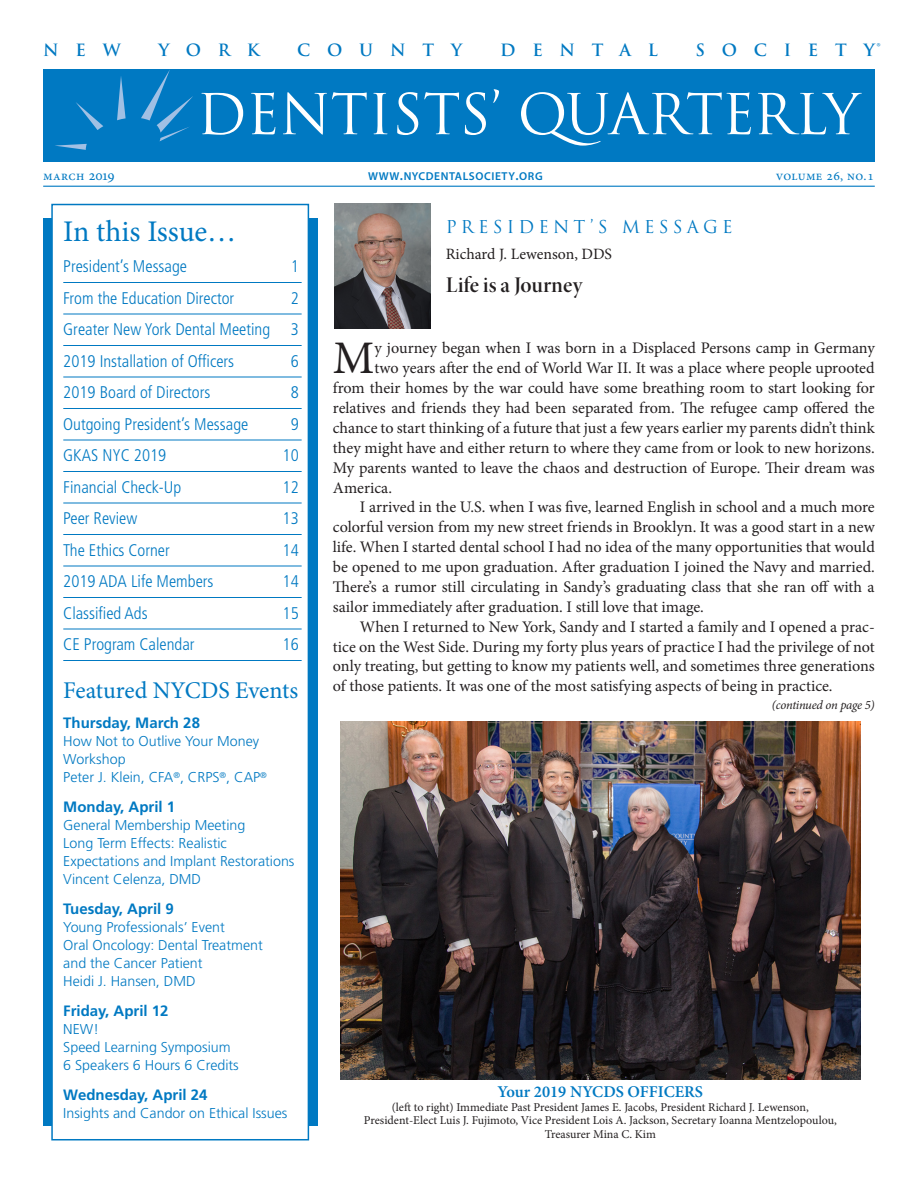
<style>
.page{position:relative;width:918px;height:1188px;background:#fff}
.page>*{position:absolute;margin:0;border:0;box-sizing:border-box;transform-origin:0 0}
.t1{font:54.75px "Trajan Pro";letter-spacing:-.01em;color:#fff}
.Body_Text{font:46.65px "Minion Pro";color:#231f20}
.t2{font:30px "Minion Pro";letter-spacing:-.01em;color:#0079c2}
.t3{font:24px "Minion Pro";letter-spacing:-.01em;color:#0079c2}
.Body_Head{font:22.5px "Minion Pro Semibold Disp";color:#231f20}
.t4{font:17.25px "Trajan Pro";letter-spacing:.245em;color:#0079c2}
.t5{font:300 condensed 16.8px "Frutiger LT Std";color:#0079c2}
.t6{font:700 16.5px "Trajan Pro";letter-spacing:1.015em;color:#0079c2}
.t7{font:600 16.5px "Minion Pro";color:#0079c2}
.Body_Text-2{font:16.2px/19.8px "Minion Pro";letter-spacing:-.005em;color:#231f20;text-align:justify}
.t8{font:15.75px "Minion Pro";letter-spacing:.005em;color:#231f20}
.Calendar_Date_Head{font:700 15px "Frutiger LT Std";color:#0079c2}
.Calendar_Body{font:300 14.25px/18px "Frutiger LT Std";color:#0079c2}
.t9{font:13.5px "Minion Pro";letter-spacing:.03em;color:#0079c2}
.Body_Text-3{font:italic 12.6px "Minion Pro";letter-spacing:-.025em;color:#231f20}
.t10{font:12px/13.5px "Minion Pro";letter-spacing:-.005em;color:#231f20;text-align:center}
.t11{font:11.55px "Myriad Pro Semibold SC850";letter-spacing:.05em;color:#0079c2}
.s1{font-weight:400;font-size:18px}
.s2{font-size:15px}
.s3{font-size:13.5px}
</style>
<div class="page">
<div style="left:43px;top:218px;width:274px;height:907px;background:#0079c2"></div>
<div style="left:52px;top:205px;width:256px;height:935px;background:#fff"></div>
<hr style="left:63px;top:282px;width:239px;height:1px;background:#0079c2">
<hr style="left:63px;top:314px;width:239px;height:1px;background:#0079c2">
<hr style="left:63px;top:345px;width:239px;height:1px;background:#0079c2">
<hr style="left:63px;top:377px;width:239px;height:1px;background:#0079c2">
<hr style="left:63px;top:408px;width:239px;height:1px;background:#0079c2">
<hr style="left:63px;top:440px;width:239px;height:1px;background:#0079c2">
<hr style="left:63px;top:471px;width:239px;height:1px;background:#0079c2">
<hr style="left:63px;top:503px;width:239px;height:1px;background:#0079c2">
<hr style="left:63px;top:534px;width:239px;height:1px;background:#0079c2">
<hr style="left:63px;top:566px;width:239px;height:1px;background:#0079c2">
<hr style="left:63px;top:597px;width:239px;height:1px;background:#0079c2">
<hr style="left:63px;top:629px;width:239px;height:1px;background:#0079c2">
<hr style="left:63px;top:660px;width:239px;height:1px;background:#0079c2">
<div style="left:51px;top:204px;width:258px;height:936px;border:2px solid #0079c2"></div>
<div style="left:43px;top:69px;width:832px;height:93px;background:#0079c2"></div>
<svg style="left:55px;top:144px;width:32px;height:6px"></svg>
<svg style="left:76px;top:102px;width:27px;height:28px"></svg>
<svg style="left:117px;top:76px;width:9px;height:44px"></svg>
<svg style="left:141px;top:70px;width:52px;height:71px"></svg>
<hr style="left:43px;top:186px;width:832px;height:1px;background:#0079c2">
<img style="left:335px;top:204px;width:96px;height:124px">
<img style="left:340px;top:721px;width:520px;height:359px">
<p class="t6" style="left:43px;top:39px;width:79px">NEW</p>
<p class="t6" style="left:158px;top:39px;width:103px">YORK</p>
<p class="t6" style="left:297px;top:39px;width:166px">COUNTY</p>
<p class="t6" style="left:500px;top:39px;width:159px">DENTAL</p>
<p class="t6" style="left:695px;top:39px;width:187px">SOCIETY<span class="s1">®</span></p>
<p class="t1" style="left:196px;top:79px;width:665px">DENTISTS’ QUARTERLY</p>
<p class="t9" style="left:43px;top:166px;width:73px">march <span class="s2">2019</span></p>
<p class="t11" style="left:368px;top:168px;width:176px">WWW<span class="s3">.</span>NYCDENTALSOCIETY<span class="s3">.</span>ORG</p>
<p class="t9" style="left:776px;top:166px;width:100px">volume 26, no.1</p>
<p class="t4" style="left:446px;top:215px;width:288px">PRESIDENT’S MESSAGE</p>
<p class="t8" style="left:446px;top:244px;width:168px">Richard J. Lewenson, DDS</p>
<p class="Body_Head" style="left:446px;top:271px;width:138px">Life is a Journey</p>
<p class="t2" style="left:63px;top:211px;width:174px">In this Issue…</p>
<p class="t5" style="left:63px;top:257px;width:125px">President’s Message</p>
<p class="t5" style="left:291px;top:257px;width:10px">1</p>
<p class="t5" style="left:63px;top:288px;width:172px">From the Education Director</p>
<p class="t5" style="left:291px;top:288px;width:10px">2</p>
<p class="t5" style="left:63px;top:320px;width:237px">Greater New York Dental Meeting 3</p>
<p class="t5" style="left:63px;top:351px;width:172px">2019 Installation of Officers</p>
<p class="t5" style="left:291px;top:351px;width:10px">6</p>
<p class="t5" style="left:63px;top:383px;width:149px">2019 Board of Directors</p>
<p class="t5" style="left:291px;top:383px;width:10px">8</p>
<p class="t5" style="left:63px;top:414px;width:187px">Outgoing President’s Message</p>
<p class="t5" style="left:291px;top:414px;width:10px">9</p>
<p class="t5" style="left:63px;top:446px;width:105px">GKAS NYC 2019</p>
<p class="t5" style="left:283px;top:446px;width:18px">10</p>
<p class="t5" style="left:63px;top:477px;width:120px">Financial Check-Up</p>
<p class="t5" style="left:283px;top:477px;width:18px">12</p>
<p class="t5" style="left:63px;top:509px;width:76px">Peer Review</p>
<p class="t5" style="left:283px;top:509px;width:18px">13</p>
<p class="t5" style="left:63px;top:540px;width:108px">The Ethics Corner</p>
<p class="t5" style="left:283px;top:540px;width:18px">14</p>
<p class="t5" style="left:63px;top:572px;width:152px">2019 ADA Life Members</p>
<p class="t5" style="left:283px;top:572px;width:18px">14</p>
<p class="t5" style="left:63px;top:603px;width:86px">Classified Ads</p>
<p class="t5" style="left:283px;top:603px;width:18px">15</p>
<p class="t5" style="left:63px;top:635px;width:133px">CE Program Calendar</p>
<p class="t5" style="left:283px;top:635px;width:18px">16</p>
<p class="t3" style="left:63px;top:675px;width:237px">Featured NYCDS Events</p>
<p class="Calendar_Date_Head" style="left:63px;top:714px;width:138px">Thursday, March 28</p>
<p class="Calendar_Body" style="left:63px;top:733px;width:197px">How Not to Outlive Your Money<br>Workshop</p>
<p class="Calendar_Body" style="left:63px;top:769px;width:205px">Peter J. Klein, CFA<sup>®</sup>, CRPS<sup>®</sup>, CAP<sup>®</sup></p>
<p class="Calendar_Date_Head" style="left:63px;top:798px;width:113px">Monday, April 1</p>
<p class="Calendar_Body" style="left:63px;top:817px;width:184px">General Membership Meeting</p>
<p class="Calendar_Body" style="left:63px;top:835px;width:165px">Long Term Effects: Realistic</p>
<p class="Calendar_Body" style="left:63px;top:853px;width:233px">Expectations and Implant Restorations</p>
<p class="Calendar_Body" style="left:63px;top:871px;width:139px">Vincent Celenza, DMD</p>
<p class="Calendar_Date_Head" style="left:63px;top:900px;width:112px">Tuesday, April 9</p>
<p class="Calendar_Body" style="left:63px;top:919px;width:163px">Young Professionals’ Event</p>
<p class="Calendar_Body" style="left:63px;top:937px;width:201px">Oral Oncology: Dental Treatment</p>
<p class="Calendar_Body" style="left:63px;top:955px;width:141px">and the Cancer Patient</p>
<p class="Calendar_Body" style="left:63px;top:973px;width:134px">Heidi J. Hansen, DMD</p>
<p class="Calendar_Date_Head" style="left:63px;top:1002px;width:107px">Friday, April 12</p>
<p class="Calendar_Body" style="left:63px;top:1021px;width:37px">NEW!</p>
<p class="Calendar_Body" style="left:63px;top:1039px;width:169px">Speed Learning Symposium</p>
<p class="Calendar_Body" style="left:63px;top:1057px;width:177px">6 Speakers 6 Hours 6 Credits</p>
<p class="Calendar_Date_Head" style="left:63px;top:1086px;width:146px">Wednesday, April 24</p>
<p class="Calendar_Body" style="left:63px;top:1105px;width:226px">Insights and Candor on Ethical Issues</p>
<p class="Body_Text" style="left:333px;top:327px;width:43px">M</p>
<p class="Body_Text-2" style="left:375px;top:338px;width:502px">y journey began when I was born in a Displaced Persons camp in Germany</p>
<p class="Body_Text-2" style="left:375px;top:358px;width:502px">two years after the end of World War II. It was a place where people uprooted</p>
<p class="Body_Text-2" style="left:333px;top:378px;width:543px">from their homes by the war could have some breathing room to start looking for</p>
<p class="Body_Text-2" style="left:333px;top:398px;width:543px">relatives and friends they had been separated from. The refugee camp offered the</p>
<p class="Body_Text-2" style="left:333px;top:418px;width:544px">chance to start thinking of a future that just a few years earlier my parents didn’t think</p>
<p class="Body_Text-2" style="left:333px;top:438px;width:543px">they might have and either return to where they came from or look to new horizons.</p>
<p class="Body_Text-2" style="left:333px;top:458px;width:543px">My parents wanted to leave the chaos and destruction of Europe. Their dream was</p>
<p class="Body_Text-2" style="left:333px;top:478px;width:61px">America.</p>
<p class="Body_Text-2" style="left:333px;top:497px;width:544px;text-indent:27px">I arrived in the U.S. when I was five, learned English in school and a much more colorful version from my new street friends in Brooklyn. It was a good start in a new life. When I started dental school I had no idea of the many opportunities that would be opened to me upon graduation. After graduation I joined the Navy and married.<br>There’s a rumor still circulating in Sandy’s graduating class that she ran off with a sailor immediately after graduation. I still love that image.</p>
<p class="Body_Text-2" style="left:333px;top:617px;width:543px;text-indent:27px">When I returned to New York, Sandy and I started a family and I opened a prac&shy;tice on the West Side. During my forty plus years of practice I had the privilege of not only treating, but getting to know my patients well, and sometimes three generations of those patients. It was one of the most satisfying aspects of being in practice.</p>
<p class="Body_Text-3" style="left:772px;top:696px;width:104px">(continued on page 5)</p>
<p class="t7" style="left:498px;top:1080px;width:207px">Your 2019 NYCDS OFFICERS</p>
<p class="t10" style="left:364px;top:1100px;width:474px">(left to right) Immediate Past President James E. Jacobs, President Richard J. Lewenson,<br>President-Elect Luis J. Fujimoto, Vice President Lois A. Jackson, Secretary Ioanna Mentzelopoulou,<br>Treasurer Mina C. Kim</p>
</div>
